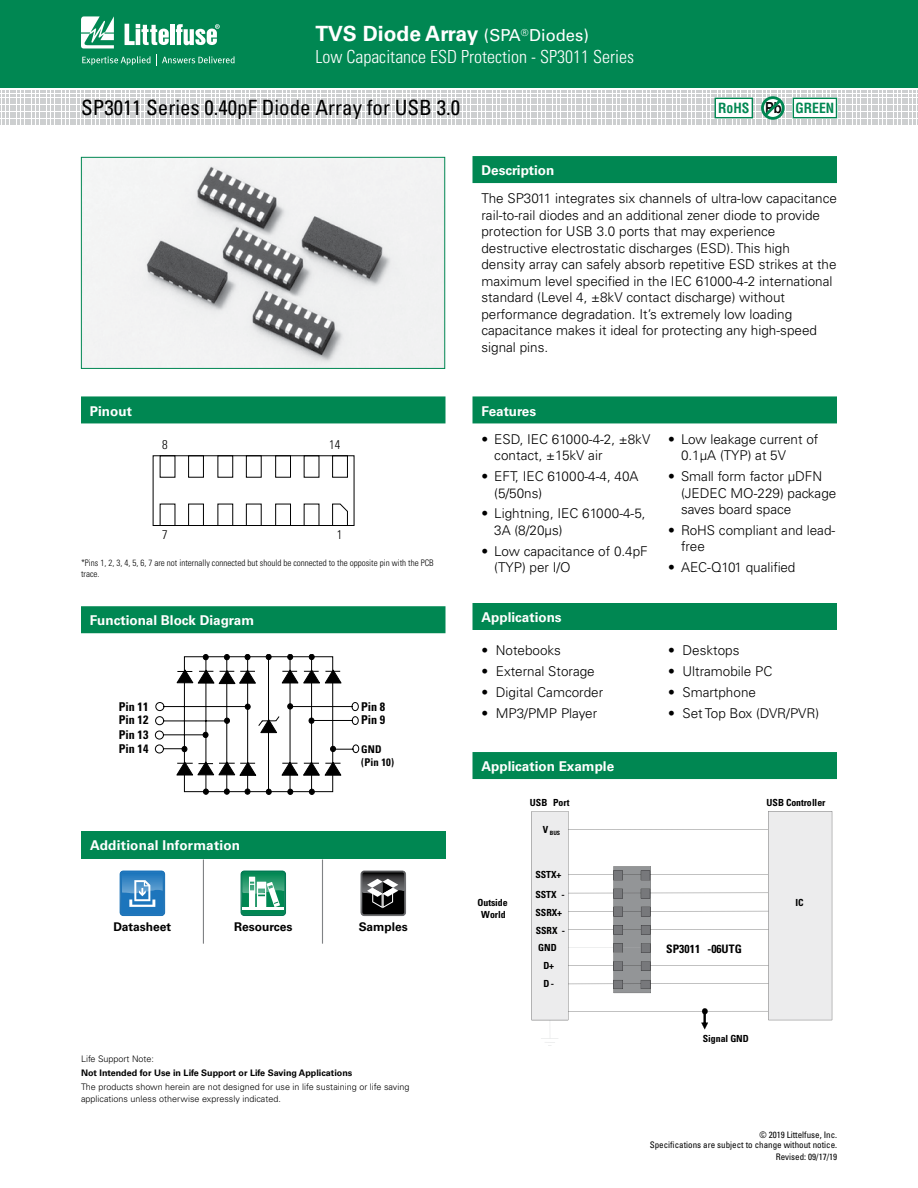
<style>
.page{position:relative;width:918px;height:1188px;background:#fff}
.page>*{position:absolute;margin:0;border:0;box-sizing:border-box;transform-origin:0 0}
.t1{font:condensed 21px "Univers LT Std";color:#000}
.t2{font:700 21px "Univers LT Std";color:#fff}
.t3{font:300 condensed 18px "Univers LT Std";color:#fff}
.t4{font:700 condensed 13.65px "Helvetica LT Std";color:#008752}
.t5{font:300 13.5px/16.5px "Univers LT Std";color:#000}
.t6{font:700 13.5px "Univers LT Std";color:#fff}
.t7{font:300 condensed 12.6px "Univers LT Std";color:#000}
.t8{font:700 condensed 12.15px/13.5px "Univers LT Std";color:#000}
.t9{font:700 12px "Univers LT Std";color:#000}
.t10{font:700 condensed 11.7px "Univers LT Std";letter-spacing:.005em;color:#000}
.t11{font:700 condensed 10.65px/12.8px "Univers LT Std";color:#000}
.t12{font:700 condensed 9.75px/18px "Univers LT Std";color:#000;text-align:center}
.t13{font:300 9px/12px "Univers LT Std";color:#000}
.t14{font:300 condensed 9px/10.8px "Univers LT Std";color:#000}
.t15{font:condensed 9px/10.8px "Univers LT Std";color:#000;text-align:right}
.t16{font:700 9px "Univers LT Std";color:#000}
.t17{font:700 condensed 5.85px "Univers LT Std";color:#000}
.s1{font-weight:400;font-size:16.5px}
.s2{font-family:"Univers LT Std";font-stretch:expanded;font-size:15.15px;color:#000}
</style>
<div class="page">
<div style="left:0;top:0;width:918px;height:88px;background:#008752"></div>
<svg style="left:81px;top:16px;width:33px;height:32px"></svg>
<hr style="left:170px;top:24px;width:4px;height:21px;background:#fff">
<svg style="left:176px;top:24px;width:44px;height:21px"></svg>
<svg style="left:125px;top:24px;width:44px;height:21px"></svg>
<svg style="left:82px;top:55px;width:153px;height:11px"></svg>
<div style="left:472px;top:156px;width:365px;height:27px;background:#008752"></div>
<div style="left:472px;top:603px;width:365px;height:27px;background:#008752"></div>
<div style="left:472px;top:396px;width:365px;height:27px;background:#008752"></div>
<div style="left:81px;top:396px;width:365px;height:27px;background:#008752"></div>
<div style="left:188px;top:456px;width:16px;height:21px;border:1px solid #000"></div>
<div style="left:246px;top:456px;width:15px;height:21px;border:1px solid #000"></div>
<div style="left:275px;top:456px;width:16px;height:21px;border:1px solid #000"></div>
<div style="left:332px;top:456px;width:16px;height:21px;border:1px solid #000"></div>
<div style="left:188px;top:504px;width:16px;height:22px;border:1px solid #000"></div>
<div style="left:246px;top:504px;width:15px;height:22px;border:1px solid #000"></div>
<div style="left:275px;top:504px;width:16px;height:22px;border:1px solid #000"></div>
<svg style="left:332px;top:504px;width:16px;height:22px"></svg>
<img style="left:83px;top:159px;width:360px;height:208px">
<div style="left:81px;top:157px;width:364px;height:212px;border:1px solid #008752"></div>
<div style="left:81px;top:606px;width:365px;height:27px;background:#008752"></div>
<svg style="left:155px;top:654px;width:204px;height:141px"></svg>
<svg style="left:2px;top:91px;width:916px;height:34px"></svg>
<div style="left:793px;top:98px;width:43px;height:20px;background:#fff"></div>
<div style="left:793px;top:98px;width:44px;height:20px;border:1px solid #008752"></div>
<div style="left:472px;top:752px;width:365px;height:27px;background:#008752"></div>
<hr style="left:568px;top:893px;width:200px;height:1px;background:#000">
<hr style="left:568px;top:875px;width:200px;height:1px;background:#000">
<hr style="left:568px;top:947px;width:81px;height:1px;background:#bcbec0">
<hr style="left:568px;top:829px;width:200px;height:1px;background:#000">
<hr style="left:568px;top:1011px;width:200px;height:1px;background:#000">
<div style="left:768px;top:811px;width:64px;height:209px;background:#ececed"></div>
<svg style="left:701px;top:1008px;width:7px;height:21px"></svg>
<svg style="left:532px;top:811px;width:36px;height:235px;background:#ededee"></svg>
<hr style="left:568px;top:911px;width:200px;height:1px;background:#000">
<hr style="left:568px;top:929px;width:200px;height:1px;background:#000">
<hr style="left:568px;top:965px;width:200px;height:1px;background:#000">
<hr style="left:568px;top:984px;width:200px;height:1px;background:#000">
<svg style="left:613px;top:866px;width:38px;height:127px;background:#87898b"></svg>
<div style="left:81px;top:832px;width:365px;height:27px;background:#008752"></div>
<svg style="left:119px;top:870px;width:46px;height:46px;background:#4990c8"></svg>
<svg style="left:360px;top:870px;width:46px;height:46px;background:#4d4e4e"></svg>
<hr style="left:322px;top:860px;width:1px;height:84px;background:#808285">
<hr style="left:203px;top:860px;width:1px;height:84px;background:#808285">
<svg style="left:240px;top:870px;width:46px;height:46px"></svg>
<hr style="left:243px;top:907px;width:41px;height:3px;background:#fff">
<h1 class="t2" style="left:315px;top:21px;width:275px">TVS Diode Array <span class="s1">(SPA</span> <sup>®</sup> <span class="s1">Diodes)</span></h1>
<h2 class="t3" style="left:315px;top:45px;width:320px">Low Capacitance ESD Protection - SP3011 Series</h2>
<h1 class="t1" style="left:81px;top:94px;width:381px">SP3011 Series 0.40pF Diode Array for USB 3.0</h1>
<p class="t6" style="left:481px;top:163px;width:74px">Description</p>
<p class="t4" style="left:718px;top:99px;width:118px">RoHS <span class="s2">Pb</span> GREEN</p>
<p class="t6" style="left:90px;top:403px;width:43px">Pinout</p>
<p class="t7" style="left:162px;top:437px;width:7px">8</p>
<p class="t7" style="left:162px;top:527px;width:7px">7</p>
<p class="t7" style="left:329px;top:437px;width:13px">14</p>
<p class="t7" style="left:337px;top:527px;width:7px">1</p>
<p class="t14" style="left:81px;top:558px;width:354px">*Pins 1, 2, 3, 4, 5, 6, 7 are not internally connected but should be connected to the opposite pin with the PCB trace.</p>
<p class="t6" style="left:90px;top:613px;width:166px">Functional Block Diagram</p>
<p class="t8" style="left:119px;top:700px;width:31px">Pin 11</p>
<p class="t8" style="left:361px;top:700px;width:26px">Pin 8</p>
<p class="t8" style="left:119px;top:713px;width:31px">Pin 12</p>
<p class="t8" style="left:361px;top:713px;width:26px">Pin 9</p>
<p class="t8" style="left:119px;top:728px;width:31px">Pin 13<br>Pin 14</p>
<p class="t11" style="left:361px;top:743px;width:34px">GND (Pin 10)</p>
<p class="t6" style="left:90px;top:838px;width:152px">Additional Information</p>
<p class="t9" style="left:113px;top:920px;width:59px">Datasheet</p>
<p class="t9" style="left:234px;top:920px;width:60px">Resources</p>
<p class="t9" style="left:359px;top:920px;width:51px">Samples</p>
<p class="t13" style="left:81px;top:1053px;width:75px">Life Support Note:</p>
<p class="t16" style="left:81px;top:1068px;width:273px">Not Intended for Use in Life Support or Life Saving Applications</p>
<p class="t13" style="left:81px;top:1081px;width:330px">The products shown herein are not designed for use in life sustaining or life saving applications unless otherwise expressly indicated.</p>
<p class="t5" style="left:481px;top:190px;width:357px">The SP3011 integrates six channels of ultra-low capacitance rail-to-rail diodes and an additional zener diode to provide protection for USB 3.0 ports that may experience destructive electrostatic discharges (ESD). This high density array can safely absorb repetitive ESD strikes at the maximum level specified in the IEC 61000-4-2 international standard (Level 4, ±8kV contact discharge) without performance degradation. It’s extremely low loading capacitance makes it ideal for protecting any high-speed signal pins.</p>
<p class="t6" style="left:481px;top:403px;width:56px">Features</p>
<p class="t5" style="left:494px;top:431px;width:158px;text-indent:-13px">• ESD, IEC 61000-4-2, ±8kV contact, ±15kV air</p>
<p class="t5" style="left:494px;top:468px;width:146px;text-indent:-13px">• EFT, IEC 61000-4-4, 40A (5/50ns)</p>
<p class="t5" style="left:494px;top:505px;width:153px;text-indent:-13px">• Lightning, IEC 61000-4-5,<br>3A (8/20μs)</p>
<p class="t5" style="left:494px;top:543px;width:155px;text-indent:-13px">• Low capacitance of 0.4pF (TYP) per I/O</p>
<p class="t6" style="left:481px;top:609px;width:82px">Applications</p>
<p class="t5" style="left:481px;top:642px;width:81px">• Notebooks</p>
<p class="t5" style="left:481px;top:663px;width:115px">• External Storage</p>
<p class="t5" style="left:481px;top:684px;width:123px">• Digital Camcorder</p>
<p class="t5" style="left:481px;top:705px;width:117px">• MP3/PMP Player</p>
<p class="t6" style="left:481px;top:759px;width:134px">Application Example</p>
<p class="t5" style="left:681px;top:431px;width:139px;text-indent:-13px">• Low leakage current of<br>0.1μA (TYP) at 5V</p>
<p class="t5" style="left:681px;top:468px;width:157px;text-indent:-13px">• Small form factor μDFN (JEDEC MO-229) package saves board space</p>
<p class="t5" style="left:681px;top:522px;width:156px;text-indent:-13px">• RoHS compliant and lead&shy;free</p>
<p class="t5" style="left:668px;top:559px;width:129px">• AEC-Q101 qualified</p>
<p class="t5" style="left:668px;top:642px;width:73px">• Desktops</p>
<p class="t5" style="left:668px;top:663px;width:106px">• Ultramobile PC</p>
<p class="t5" style="left:668px;top:684px;width:89px">• Smartphone</p>
<p class="t5" style="left:668px;top:705px;width:153px">• Set Top Box (DVR/PVR)</p>
<p class="t12" style="left:477px;top:896px;width:32px;line-height:11.9px">Outside<br>World</p>
<p class="t12" style="left:530px;top:793px;width:41px">USB Port</p>
<p class="t12" style="left:766px;top:793px;width:61px">USB Controller</p>
<p class="t17" style="left:543px;top:829px;width:19px"><sup>V</sup> BUS</p>
<p class="t12" style="left:536px;top:865px;width:31px;line-height:19.5px;text-align:left">SSTX+<br>SSTX -</p>
<p class="t12" style="left:536px;top:904px;width:31px;text-align:left">SSRX+<br>SSRX -</p>
<p class="t12" style="left:538px;top:939px;width:20px">GND<br>D+<br>D-</p>
<p class="t10" style="left:666px;top:942px;width:77px">SP3011 -06UTG</p>
<p class="t12" style="left:703px;top:1030px;width:48px">Signal GND</p>
<p class="t12" style="left:795px;top:893px;width:10px">IC</p>
<p class="t15" style="left:650px;top:1129px;width:189px">© 2019 Littelfuse, Inc.<br>Specifications are subject to change without notice.</p>
<p class="t15" style="left:776px;top:1152px;width:63px">Revised: 09/17/19</p>
</div>
